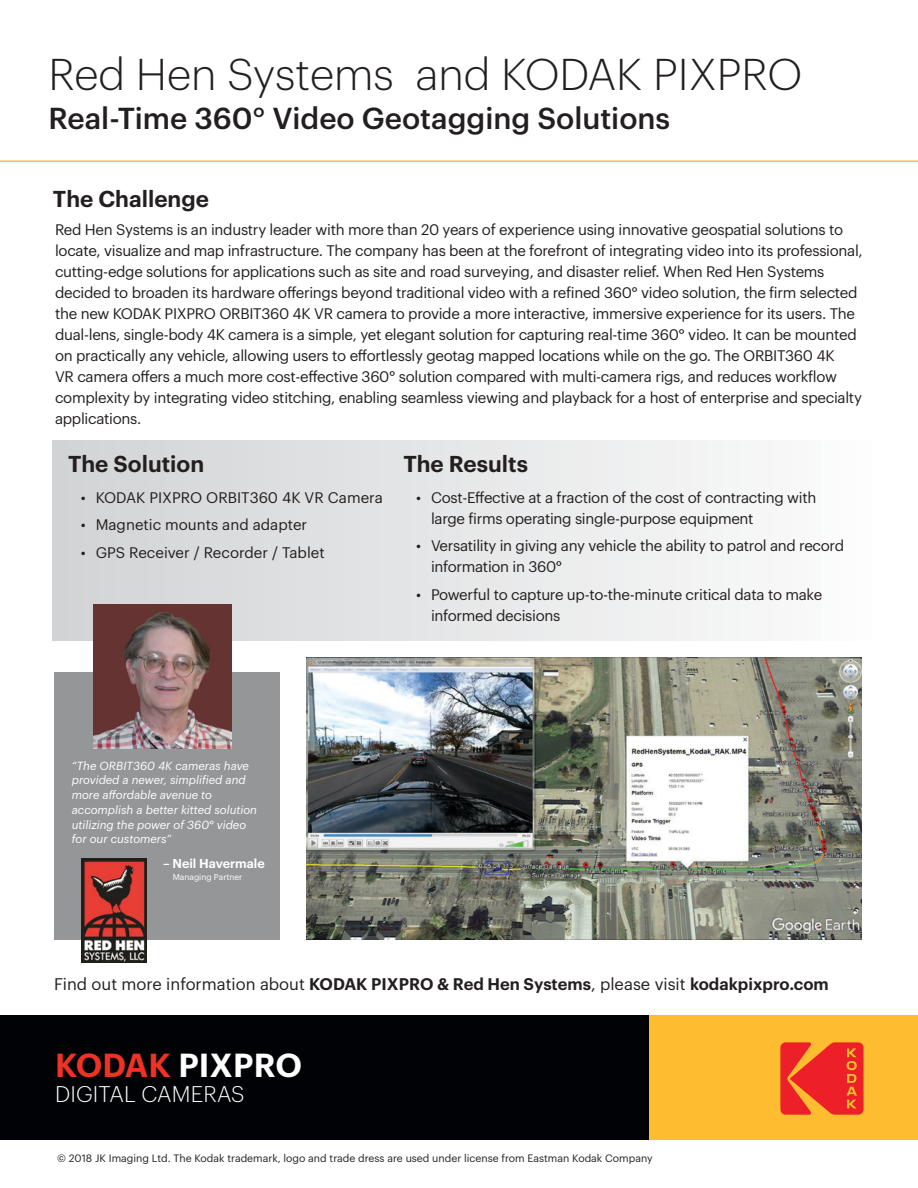
<style>
.page{position:relative;width:918px;height:1188px;background:#fff}
.page>*{position:absolute;margin:0;border:0;box-sizing:border-box;transform-origin:0 0}
.t1{font:300 43.5px "Graphik";color:#231f20}
.t2{font:600 32.7px "Graphik";letter-spacing:.005em;color:#fff}
.t3{font:500 29.7px "Graphik";color:#231f20}
.t4{font:600 22.5px "Graphik";color:#231f20}
.t5{font:300 22.2px "Graphik";letter-spacing:.005em;color:#fff}
.t6{font:600 16.5px "Graphik";color:#231f20}
.t7{font:15px/21px "Graphik";letter-spacing:-.02em;color:#231f20}
.t8{font:15px "Graphik";color:#231f20}
.t9{font:600 12.6px "Graphik";color:#fff}
.t10{font:italic 11.55px/14.7px "Graphik";color:#fff}
.t11{font:10.5px "Graphik";color:#231f20}
.t12{font:8.4px "Graphik";color:#fff}
.s1{font-weight:400}
.s2{color:#ee3224}
</style>
<div class="page">
<div style="left:53px;top:441px;width:838px;height:199px;background:linear-gradient(to right,#d1d3d4,#fdfdfd)"></div>
<div style="left:0;top:1015px;width:651px;height:125px;background:#000206"></div>
<div style="left:649px;top:1015px;width:269px;height:125px;background:#febc30"></div>
<hr style="left:0;top:160px;width:918px;height:2px;background:#febc30">
<div style="left:54px;top:672px;width:226px;height:268px;background:#949698"></div>
<img style="left:306px;top:658px;width:555px;height:282px">
<img style="left:94px;top:605px;width:138px;height:143px">
<svg style="left:780px;top:1042px;width:84px;height:73px"></svg>
<img style="left:81px;top:859px;width:66px;height:104px">
<p class="t1" style="left:49px;top:42px;width:755px">Red Hen Systems and KODAK PIXPRO</p>
<p class="t3" style="left:49px;top:96px;width:623px">Real-Time 360° Video Geotagging Solutions</p>
<p class="t4" style="left:53px;top:182px;width:157px">The Challenge</p>
<p class="t7" style="left:55px;top:218px;width:809px">Red Hen Systems is an industry leader with more than 20 years of experience using innovative geospatial solutions to locate, visualize and map infrastructure. The company has been at the forefront of integrating video into its professional, cutting-edge solutions for applications such as site and road surveying, and disaster relief. When Red Hen Systems decided to broaden its hardware offerings beyond traditional video with a refined 360° video solution, the firm selected the new KODAK PIXPRO ORBIT360 4K VR camera to provide a more interactive, immersive experience for its users. The dual-lens, single-body 4K camera is a simple, yet elegant solution for capturing real-time 360° video. It can be mounted on practically any vehicle, allowing users to effortlessly geotag mapped locations while on the go. The ORBIT360 4K<br>VR camera offers a much more cost-effective 360° solution compared with multi-camera rigs, and reduces workflow complexity by integrating video stitching, enabling seamless viewing and playback for a host of enterprise and specialty applications.</p>
<p class="t4" style="left:68px;top:447px;width:138px">The Solution</p>
<p class="t4" style="left:403px;top:447px;width:126px">The Results</p>
<p class="t8" style="left:81px;top:486px;width:304px">• KODAK PIXPRO ORBIT360 4K VR Camera</p>
<p class="t8" style="left:81px;top:514px;width:228px">• Magnetic mounts and adapter</p>
<p class="t8" style="left:81px;top:541px;width:246px">• GPS Receiver / Recorder / Tablet</p>
<p class="t7" style="left:431px;top:485px;width:387px;text-indent:-15px">• Cost-Effective at a fraction of the cost of contracting with large firms operating single-purpose equipment</p>
<p class="t7" style="left:431px;top:534px;width:415px;text-indent:-15px">• Versatility in giving any vehicle the ability to patrol and record information in 360°</p>
<p class="t7" style="left:431px;top:583px;width:393px;text-indent:-15px">• Powerful to capture up-to-the-minute critical data to make informed decisions</p>
<p class="t10" style="left:72px;top:757px;width:187px">“The ORBIT360 4K cameras have provided a newer, simplified and more affordable avenue to accomplish a better kitted solution utilizing the power of 360° video for our customers”</p>
<p class="t9" style="left:163px;top:854px;width:103px">– Neil Havermale</p>
<p class="t12" style="left:173px;top:871px;width:71px">Managing Partner</p>
<p class="t6" style="left:54px;top:971px;width:776px"><span class="s1">Find out more information about</span> KODAK PIXPRO &amp; Red Hen Systems<span class="s1">, please visit</span> kodakpixpro.com</p>
<p class="t2" style="left:55px;top:1040px;width:248px"><span class="s2">KODAK</span> PIXPRO</p>
<p class="t5" style="left:55px;top:1078px;width:191px">DIGITAL CAMERAS</p>
<p class="t11" style="left:57px;top:1151px;width:597px">© 2018 JK Imaging Ltd. The Kodak trademark, logo and trade dress are used under license from Eastman Kodak Company</p>
</div>
